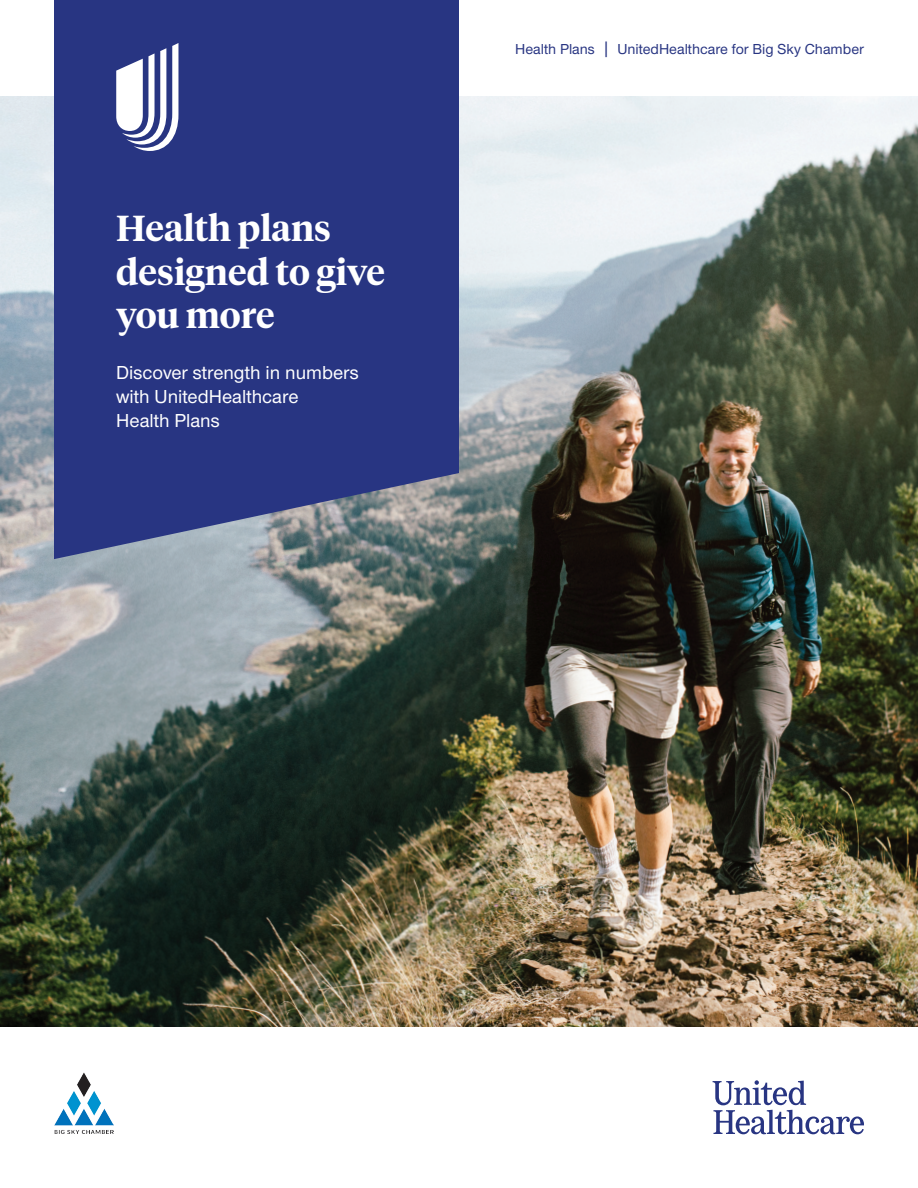
<style>
.page{position:relative;width:918px;height:1188px;background:#fff}
.page>*{position:absolute;margin:0;border:0;box-sizing:border-box;transform-origin:0 0}
.t1{font:600 36px/43.2px "UHC Serif Headline";color:#fff}
.t2{font:500 19.5px/24px "UHC Sans";color:#fff}
.t3{font:500 15px "UHC Sans";color:#283582}
.s1{font-size:18.75px}
</style>
<div class="page">
<img style="left:0;top:97px;width:918px;height:929px">
<img style="left:54px;top:1072px;width:59px;height:62px">
<svg style="left:54px;top:0;width:405px;height:559px;background:#2f3c83"></svg>
<svg style="left:116px;top:43px;width:62px;height:108px"></svg>
<svg style="left:713px;top:1080px;width:151px;height:54px"></svg>
<h1 class="t1" style="left:116px;top:205px;width:270px">Health plans designed to give you more</h1>
<p class="t2" style="left:116px;top:360px;width:244px">Discover strength in numbers with UnitedHealthcare<br>Health Plans</p>
<p class="t3" style="left:515px;top:39px;width:350px">Health Plans <span class="s1">|</span> UnitedHealthcare for Big Sky Chamber</p>
</div>
